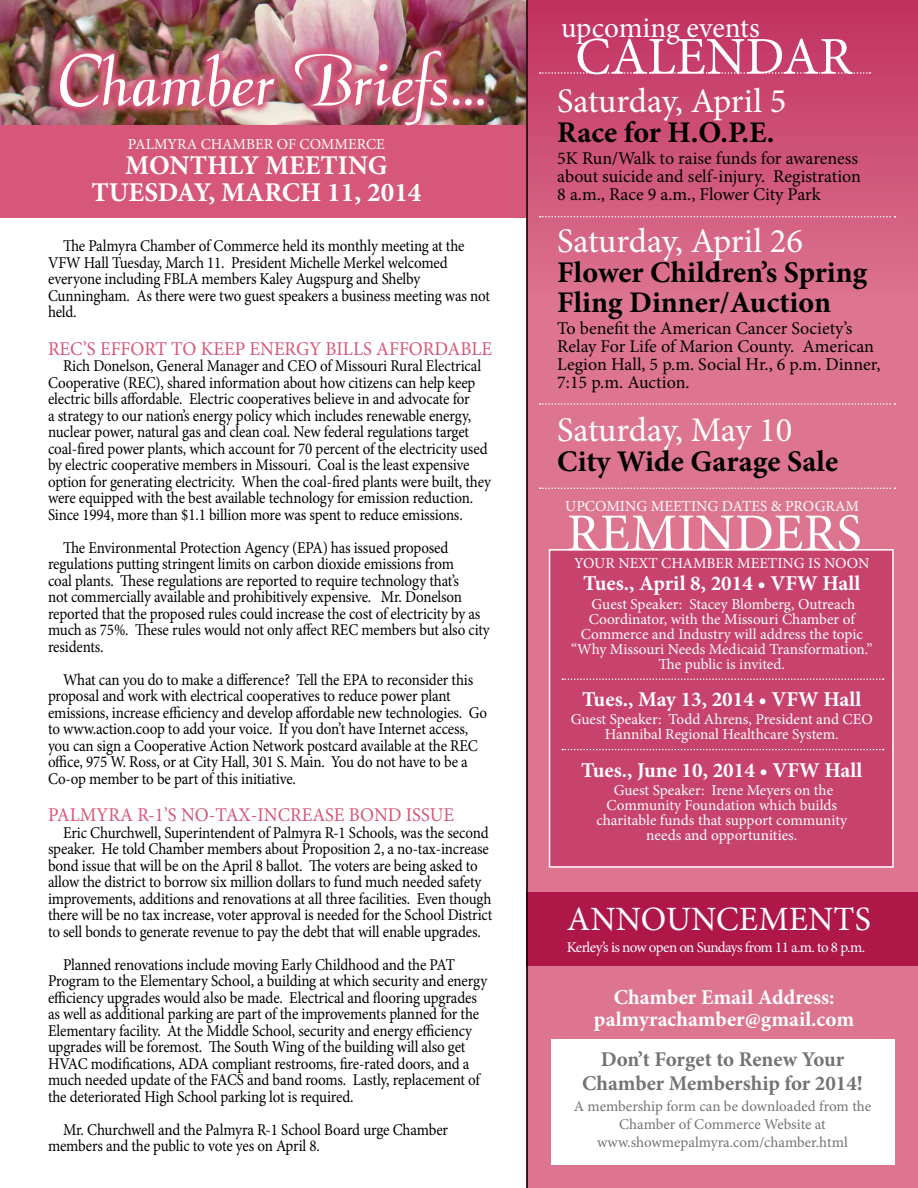
<style>
.page{position:relative;width:918px;height:1188px;background:#fff}
.page>*{position:absolute;margin:0;border:0;box-sizing:border-box;transform-origin:0 0}
.t1{font:81.3px "Calligraphy FLF";color:#fff}
.t2{font:53.1px "Minion Pro";color:#fff}
.t3{font:34.5px "Minion Pro";letter-spacing:-.01em;color:#fff}
.t4{font:34.2px "Minion Pro";color:#fff}
.t5{font:700 30px/30px "Minion Pro";color:#000}
.t6{font:29.25px "Minion Pro";color:#fff}
.t7{font:700 27.15px/27.2px "Minion Pro";color:#fff;text-align:center}
.t8{font:700 21.15px/21.6px "Minion Pro";color:#fff;text-align:center}
.t9{font:700 21px/24px "Minion Pro";letter-spacing:-.005em;color:#737275;text-align:center}
.t10{font:19.5px "Minion Pro";color:#d65779;scale:.96 1}
.t11{font:18px/18px "Minion Pro";color:#000}
.t12{font:16.5px/16.5px "Minion Pro";letter-spacing:-.01em;color:#000;scale:.91 1}
.t13{font:15.3px/15px "Minion Pro";color:#fff;text-align:center}
.t14{font:15px/18px "Minion Pro";color:#737275;text-align:center}
.t15{font:15px "Minion Pro";letter-spacing:-.045em;color:#fff}
</style>
<div class="page">
<img style="left:0;top:0;width:526px;height:125px">
<div style="left:526px;top:0;width:392px;height:1188px;background:#dd7591"></div>
<div style="left:528px;top:0;width:390px;height:340px;background:linear-gradient(to bottom,#c13160,#df7b95)"></div>
<div style="left:0;top:125px;width:527px;height:93px;background:#d65779"></div>
<img style="left:50px;top:41px;width:444px;height:84px">
<div style="left:550px;top:550px;width:343px;height:317px;background:#c7426c"></div>
<svg style="left:540px;top:72px;width:330px;height:2px"></svg>
<svg style="left:540px;top:216px;width:356px;height:2px"></svg>
<svg style="left:540px;top:403px;width:356px;height:2px"></svg>
<svg style="left:540px;top:488px;width:356px;height:1px"></svg>
<div style="left:549px;top:549px;width:345px;height:319px;border:2px solid #fff"></div>
<svg style="left:562px;top:678px;width:322px;height:2px"></svg>
<svg style="left:562px;top:749px;width:322px;height:1px"></svg>
<div style="left:526px;top:893px;width:392px;height:73px;background:#af1748"></div>
<hr style="left:526px;top:0;width:2px;height:1188px;background:#000">
<div style="left:551px;top:1040px;width:343px;height:125px;background:#fff"></div>
<h1 class="t1" style="left:59px;top:42px;width:428px">Chamber Briefs...</h1>
<p class="t13" style="left:128px;top:136px;width:258px">PALMYRA CHAMBER OF COMMERCE</p>
<h3 class="t7" style="left:91px;top:152px;width:331px">MONTHLY MEETING<br>TUESDAY, MARCH 11, 2014</h3>
<p class="t12" style="left:48px;top:238px;width:487px;text-indent:15px">The Palmyra Chamber of Commerce held its monthly meeting at the VFW Hall Tuesday, March 11. President Michelle Merkel welcomed everyone including FBLA members Kaley Augspurg and Shelby Cunningham. As there were two guest speakers a business meeting was not held.</p>
<p class="t10" style="left:48px;top:336px;width:464px">REC’S EFFORT TO KEEP ENERGY BILLS AFFORDABLE</p>
<p class="t12" style="left:48px;top:358px;width:488px;text-indent:15px">Rich Donelson, General Manager and CEO of Missouri Rural Electrical Cooperative (REC), shared information about how citizens can help keep electric bills affordable. Electric cooperatives believe in and advocate for<br>a strategy to our nation’s energy policy which includes renewable energy, nuclear power, natural gas and clean coal. New federal regulations target coal-fired power plants, which account for 70 percent of the electricity used by electric cooperative members in Missouri. Coal is the least expensive option for generating electricity. When the coal-fired plants were built, they were equipped with the best available technology for emission reduction.<br>Since 1994, more than $1.1 billion more was spent to reduce emissions.</p>
<p class="t12" style="left:48px;top:539px;width:487px;text-indent:15px">The Environmental Protection Agency (EPA) has issued proposed regulations putting stringent limits on carbon dioxide emissions from<br>coal plants. These regulations are reported to require technology that’s<br>not commercially available and prohibitively expensive. Mr. Donelson reported that the proposed rules could increase the cost of electricity by as much as 75%. These rules would not only affect REC members but also city residents.</p>
<p class="t12" style="left:48px;top:671px;width:484px;text-indent:15px">What can you do to make a difference? Tell the EPA to reconsider this proposal and work with electrical cooperatives to reduce power plant emissions, increase efficiency and develop affordable new technologies. Go to www.action.coop to add your voice. If you don’t have Internet access, you can sign a Cooperative Action Network postcard available at the REC office, 975 W. Ross, or at City Hall, 301 S. Main. You do not have to be a Co-op member to be part of this initiative.</p>
<p class="t10" style="left:48px;top:802px;width:425px">PALMYRA R-1’S NO-TAX-INCREASE BOND ISSUE</p>
<p class="t12" style="left:48px;top:824px;width:490px;text-indent:15px">Eric Churchwell, Superintendent of Palmyra R-1 Schools, was the second speaker. He told Chamber members about Proposition 2, a no-tax-increase bond issue that will be on the April 8 ballot. The voters are being asked to allow the district to borrow six million dollars to fund much needed safety improvements, additions and renovations at all three facilities. Even though there will be no tax increase, voter approval is needed for the School District to sell bonds to generate revenue to pay the debt that will enable upgrades.</p>
<p class="t12" style="left:48px;top:956px;width:484px;text-indent:15px">Planned renovations include moving Early Childhood and the PAT Program to the Elementary School, a building at which security and energy efficiency upgrades would also be made. Electrical and flooring upgrades as well as additional parking are part of the improvements planned for the Elementary facility. At the Middle School, security and energy efficiency upgrades will be foremost. The South Wing of the building will also get HVAC modifications, ADA compliant restrooms, fire-rated doors, and a much needed update of the FACS and band rooms. Lastly, replacement of the deteriorated High School parking lot is required.</p>
<p class="t12" style="left:48px;top:1121px;width:441px;text-indent:15px">Mr. Churchwell and the Palmyra R-1 School Board urge Chamber members and the public to vote yes on April 8.</p>
<h3 class="t6" style="left:561px;top:8px;width:200px">upcoming events</h3>
<h2 class="t2" style="left:575px;top:21px;width:278px">CALENDAR</h2>
<h3 class="t3" style="left:557px;top:78px;width:231px">Saturday, April 5</h3>
<h3 class="t5" style="left:557px;top:117px;width:219px">Race for H.O.P.E.</h3>
<p class="t11" style="left:557px;top:149px;width:305px">5K Run/Walk to raise funds for awareness about suicide and self-injury. Registration<br>8 a.m., Race 9 a.m., Flower City Park</p>
<h3 class="t3" style="left:557px;top:218px;width:247px">Saturday, April 26</h3>
<h3 class="t5" style="left:557px;top:258px;width:311px">Flower Children’s Spring<br>Fling Dinner/Auction</h3>
<p class="t11" style="left:557px;top:319px;width:325px">To benefit the American Cancer Society’s Relay For Life of Marion County. American Legion Hall, 5 p.m. Social Hr., 6 p.m. Dinner, 7:15 p.m. Auction.</p>
<h3 class="t3" style="left:557px;top:406px;width:237px">Saturday, May 10</h3>
<h3 class="t5" style="left:557px;top:446px;width:282px">City Wide Garage Sale</h3>
<p class="t13" style="left:565px;top:499px;width:296px">UPCOMING MEETING DATES &amp; PROGRAM</p>
<h2 class="t2" style="left:567px;top:498px;width:296px">REMINDERS</h2>
<p class="t13" style="left:574px;top:555px;width:297px">YOUR NEXT CHAMBER MEETING IS NOON</p>
<p class="t8" style="left:583px;top:572px;width:279px">Tues., April 8, 2014 • VFW Hall</p>
<p class="t13" style="left:571px;top:596px;width:303px">Guest Speaker: Stacey Blomberg, Outreach Coordinator, with the Missouri Chamber of Commerce and Industry will address the topic “Why Missouri Needs Medicaid Transformation.” The public is invited.</p>
<p class="t8" style="left:582px;top:688px;width:281px">Tues., May 13, 2014 • VFW Hall</p>
<p class="t13" style="left:571px;top:712px;width:303px">Guest Speaker: Todd Ahrens, President and CEO<br>Hannibal Regional Healthcare System.</p>
<p class="t8" style="left:581px;top:759px;width:283px">Tues., June 10, 2014 • VFW Hall</p>
<p class="t13" style="left:597px;top:783px;width:252px">Guest Speaker: Irene Meyers on the Community Foundation which builds charitable funds that support community needs and opportunities.</p>
<h3 class="t4" style="left:567px;top:897px;width:306px">ANNOUNCEMENTS</h3>
<p class="t15" style="left:567px;top:937px;width:300px">Kerley’s is now open on Sundays from 11 a.m. to 8 p.m.</p>
<p class="t8" style="left:594px;top:986px;width:262px">Chamber Email Address: palmyrachamber@gmail.com</p>
<p class="t9" style="left:582px;top:1047px;width:282px">Don’t Forget to Renew Your<br>Chamber Membership for 2014!</p>
<p class="t14" style="left:574px;top:1097px;width:299px">A membership form can be downloaded from the<br>Chamber of Commerce Website at www.showmepalmyra.com/chamber.html</p>
</div>
